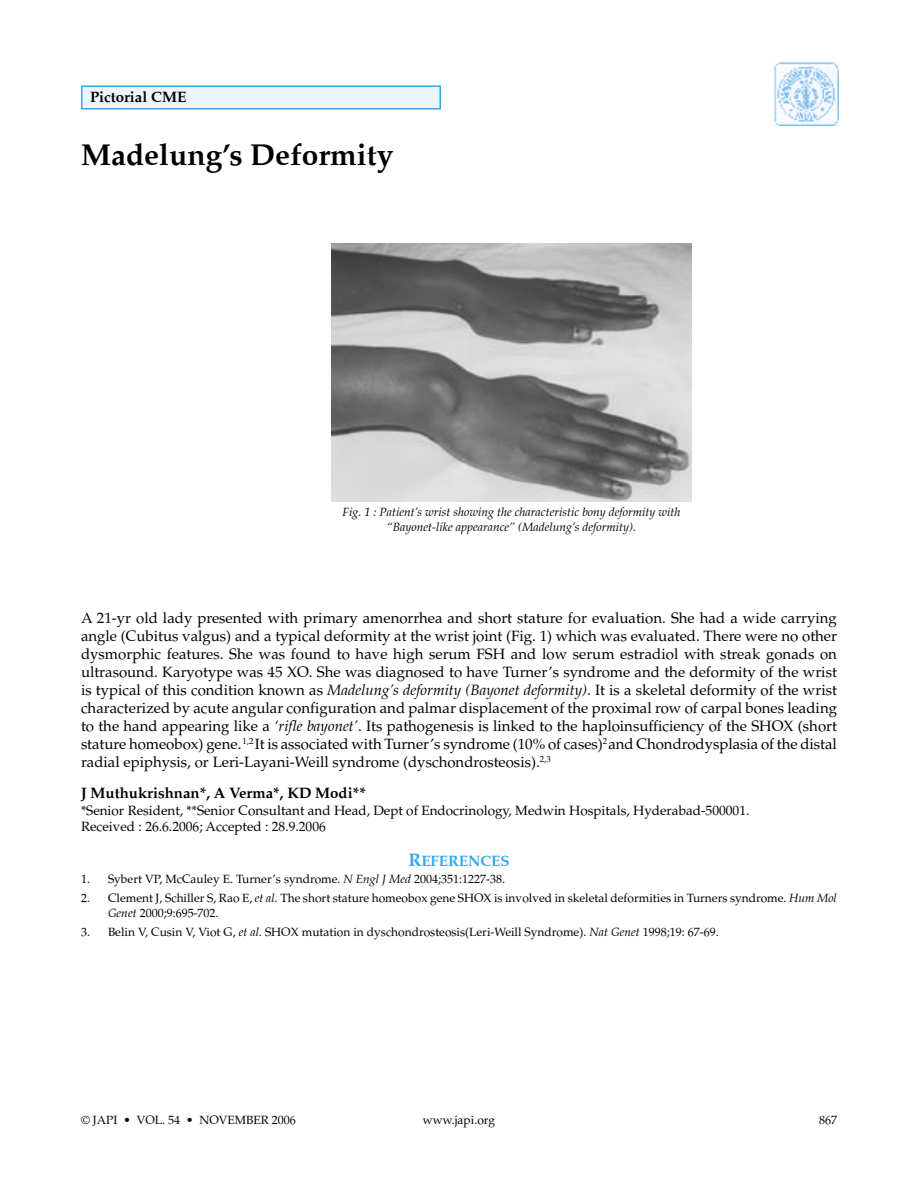
<style>
.page{position:relative;width:918px;height:1188px;background:#fff}
.page>*{position:absolute;margin:0;border:0;box-sizing:border-box;transform-origin:0 0}
.Heading{font:700 30px "Palatino";color:#000}
.body_text{font:15px/18px "Palatino";color:#000;text-align:justify}
.Author{font:700 15px "Palatino";color:#000}
.head{font:700 15px "Palatino";color:#36a7e9}
.author-add{font:13.5px "Palatino";color:#000}
.Ref{font:12px/14.4px "Palatino";color:#000}
.t1{font:italic 12px/14.4px "Palatino";color:#000;text-align:center}
.s1{font-style:italic}
.s2{font-size:18px}
</style>
<div class="page">
<div style="left:82px;top:86px;width:358px;height:23px;background:#edf5fc"></div>
<div style="left:81px;top:86px;width:360px;height:24px;border:2px solid #36a7e9"></div>
<img style="left:774px;top:62px;width:64px;height:63px">
<img style="left:332px;top:243px;width:360px;height:259px">
<p class="Author" style="left:90px;top:88px;width:98px">Pictorial CME</p>
<p class="Heading" style="left:81px;top:137px;width:314px">Madelung’s Deformity</p>
<p class="t1" style="left:342px;top:505px;width:340px">Fig. 1 : Patient’s wrist showing the characteristic bony deformity with “Bayonet-like appearance” (Madelung’s deformity).</p>
<p class="body_text" style="left:81px;top:609px;width:758px">A 21-yr old lady presented with primary amenorrhea and short stature for evaluation. She had a wide carrying angle (Cubitus valgus) and a typical deformity at the wrist joint (Fig. 1) which was evaluated. There were no other dysmorphic features. She was found to have high serum FSH and low serum estradiol with streak gonads on ultrasound. Karyotype was 45 XO. She was diagnosed to have Turner’s syndrome and the deformity of the wrist is typical of this condition known as <span class="s1">Madelung’s deformity (Bayonet deformity)</span>. It is a skeletal deformity of the wrist characterized by acute angular configuration and palmar displacement of the proximal row of carpal bones leading to the hand appearing like a <span class="s1">‘rifle bayonet’</span>. Its pathogenesis is linked to the haploinsufficiency of the SHOX (short stature homeobox) gene. <sup>1,2</sup> It is associated with Turner’s syndrome (10% of cases)<sup>2</sup> and Chondrodysplasia of the distal radial epiphysis, or Leri-Layani-Weill syndrome (dyschondrosteosis).<sup>2,3</sup></p>
<p class="Author" style="left:81px;top:785px;width:287px">J Muthukrishnan*, A Verma*, KD Modi**</p>
<p class="author-add" style="left:81px;top:802px;width:670px">*Senior Resident, **Senior Consultant and Head, Dept of Endocrinology, Medwin Hospitals, Hyderabad-500001.</p>
<p class="author-add" style="left:81px;top:818px;width:246px">Received : 26.6.2006; Accepted : 28.9.2006</p>
<p class="head" style="left:408px;top:852px;width:103px"><span class="s2">R</span>EFERENCES</p>
<p class="Ref" style="left:81px;top:872px;width:426px">1. Sybert VP, McCauley E. Turner’s syndrome. <span class="s1">N Engl J Med</span> 2004;351:1227-38.</p>
<p class="Ref" style="left:108px;top:891px;width:730px;text-indent:-27px">2. Clement J, Schiller S, Rao E, <span class="s1">et al.</span> The short stature homeobox gene SHOX is involved in skeletal deformities in Turners syndrome. <span class="s1">Hum Mol<br>Genet</span> 2000;9:695-702.</p>
<p class="Ref" style="left:81px;top:924px;width:639px">3. Belin V, Cusin V, Viot G, <span class="s1">et al.</span> SHOX mutation in dyschondrosteosis(Leri-Weill Syndrome). <span class="s1">Nat Genet</span> 1998;19: 67-69.</p>
<p class="Ref" style="left:81px;top:1113px;width:216px">© JAPI • VOL. 54 • NOVEMBER 2006</p>
<p class="Ref" style="left:423px;top:1113px;width:74px">www.japi.org</p>
<p class="Ref" style="left:819px;top:1113px;width:19px">867</p>
</div>
